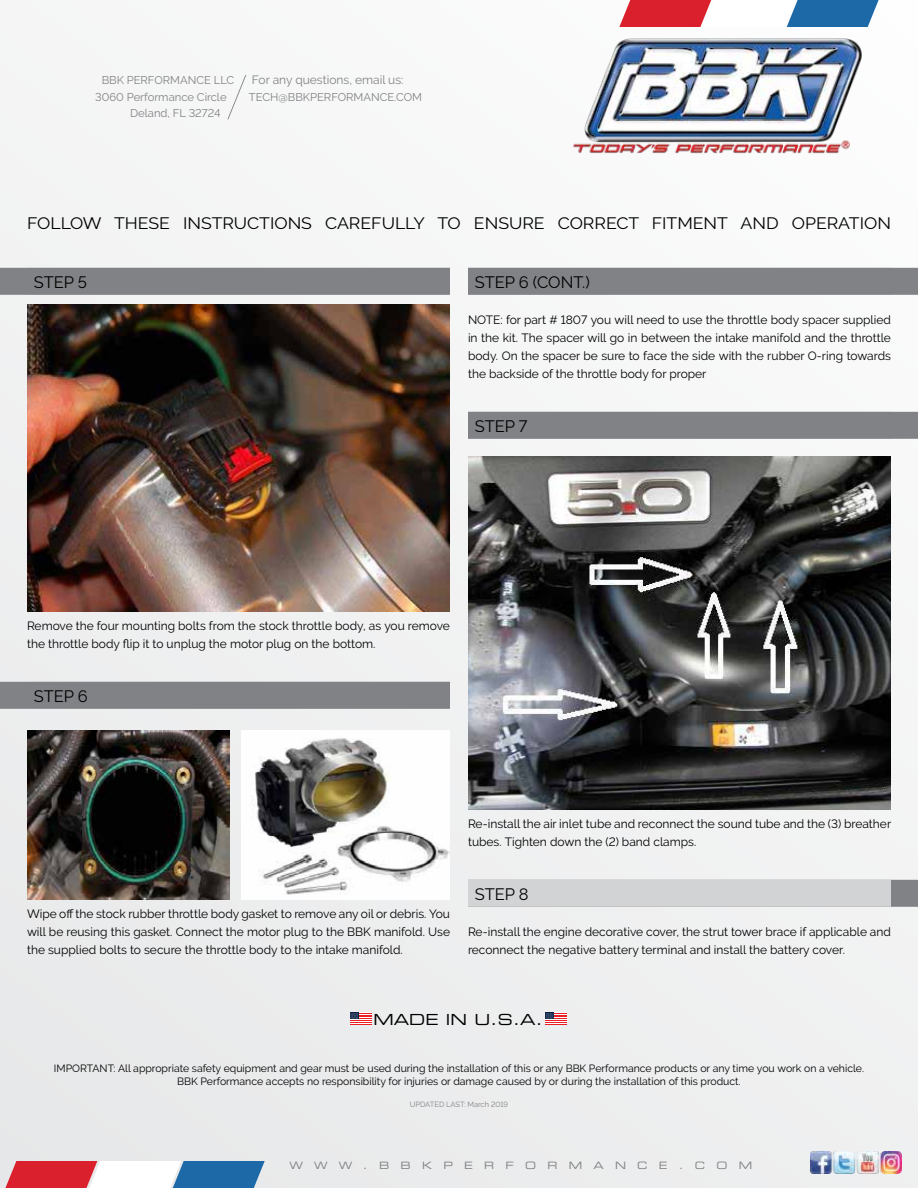
<style>
.page{position:relative;width:918px;height:1188px;background:#f1f1f2}
.page>*{position:absolute;margin:0;border:0;box-sizing:border-box;transform-origin:0 0}
.t1{font:16.5px "Raleway";color:#000;scale:1.07 1}
.t2{font:16.5px "Raleway";color:#000}
.t3{font:15.3px "Eurostile Extended Two";color:#000}
.t4{font:12px/18px "Raleway";color:#000}
.t5{font:12px "Raleway";color:#808285}
.t6{font:11.25px "Raleway";color:#808285}
.t7{font:10.5px/12.6px "Raleway";color:#000;text-align:center}
.t8{font:10.2px "Eurostile Extended Two";letter-spacing:1.11em;color:#808285}
.t9{font:7.5px "Raleway";color:#808285}
</style>
<div class="page">
<svg style="left:619px;top:0;width:265px;height:27px"></svg>
<svg style="left:0;top:1161px;width:265px;height:27px"></svg>
<img style="left:573px;top:37px;width:290px;height:119px">
<svg style="left:227px;top:75px;width:19px;height:45px"></svg>
<svg style="left:545px;top:1013px;width:22px;height:12px"></svg>
<svg style="left:350px;top:1013px;width:21px;height:12px"></svg>
<img style="left:810px;top:1152px;width:92px;height:21px">
<div style="left:468px;top:880px;width:450px;height:27px;background:#808285"></div>
<div style="left:468px;top:412px;width:450px;height:27px;background:#808285"></div>
<div style="left:468px;top:268px;width:450px;height:27px;background:#808285"></div>
<div style="left:0;top:682px;width:450px;height:27px;background:#808285"></div>
<div style="left:0;top:268px;width:450px;height:27px;background:#808285"></div>
<div style="left:468px;top:880px;width:423px;height:27px;background:#d1d3d4"></div>
<img style="left:468px;top:457px;width:423px;height:353px">
<img style="left:242px;top:730px;width:208px;height:170px">
<img style="left:27px;top:305px;width:423px;height:307px">
<img style="left:27px;top:730px;width:203px;height:170px">
<p class="t6" style="left:102px;top:74px;width:134px">BBK PERFORMANCE LLC</p>
<p class="t6" style="left:95px;top:90px;width:133px">3060 Performance Circle</p>
<p class="t6" style="left:130px;top:107px;width:92px">Deland, FL 32724</p>
<p class="t5" style="left:252px;top:73px;width:153px">For any questions, email us:</p>
<p class="t6" style="left:249px;top:90px;width:175px">TECH@BBKPERFORMANCE.COM</p>
<h1 class="t1" style="left:27px;top:214px;width:809px">FOLLOW THESE INSTRUCTIONS CAREFULLY TO ENSURE CORRECT FITMENT AND OPERATION</h1>
<p class="t2" style="left:34px;top:273px;width:55px">STEP 5</p>
<p class="t2" style="left:475px;top:273px;width:117px">STEP 6 (CONT.)</p>
<p class="t4" style="left:468px;top:311px;width:425px;text-align:justify">NOTE: for part # 1807 you will need to use the throttle body spacer supplied in the kit. The spacer will go in between the intake manifold and the throttle body. On the spacer be sure to face the side with the rubber O-ring towards the backside of the throttle body for proper</p>
<p class="t2" style="left:475px;top:417px;width:54px">STEP 7</p>
<p class="t4" style="left:27px;top:617px;width:425px">Remove the four mounting bolts from the stock throttle body, as you remove</p>
<p class="t4" style="left:27px;top:635px;width:350px">the throttle body flip it to unplug the motor plug on the bottom.</p>
<p class="t2" style="left:34px;top:687px;width:56px">STEP 6</p>
<p class="t4" style="left:27px;top:905px;width:425px">Wipe off the stock rubber throttle body gasket to remove any oil or debris. You</p>
<p class="t4" style="left:27px;top:923px;width:425px">will be reusing this gasket. Connect the motor plug to the BBK manifold. Use the supplied bolts to secure the throttle body to the intake manifold.</p>
<p class="t4" style="left:468px;top:815px;width:425px">Re-install the air inlet tube and reconnect the sound tube and the (3) breather tubes. Tighten down the (2) band clamps.</p>
<p class="t2" style="left:475px;top:885px;width:55px">STEP 8</p>
<p class="t4" style="left:468px;top:923px;width:424px">Re-install the engine decorative cover, the strut tower brace if applicable and reconnect the negative battery terminal and install the battery cover.</p>
<p class="t3" style="left:373px;top:1009px;width:171px">MADE IN U.S.A.</p>
<p class="t7" style="left:54px;top:1062px;width:812px">IMPORTANT: All appropriate safety equipment and gear must be used during the installation of this or any BBK Performance products or any time you work on a vehicle.<br>BBK Performance accepts no responsibility for injuries or damage caused by or during the installation of this product.</p>
<p class="t9" style="left:410px;top:1100px;width:100px">UPDATED LAST: March 2019</p>
<p class="t8" style="left:289px;top:1158px;width:464px">WWW.BBKPERFORMANCE.COM</p>
</div>
